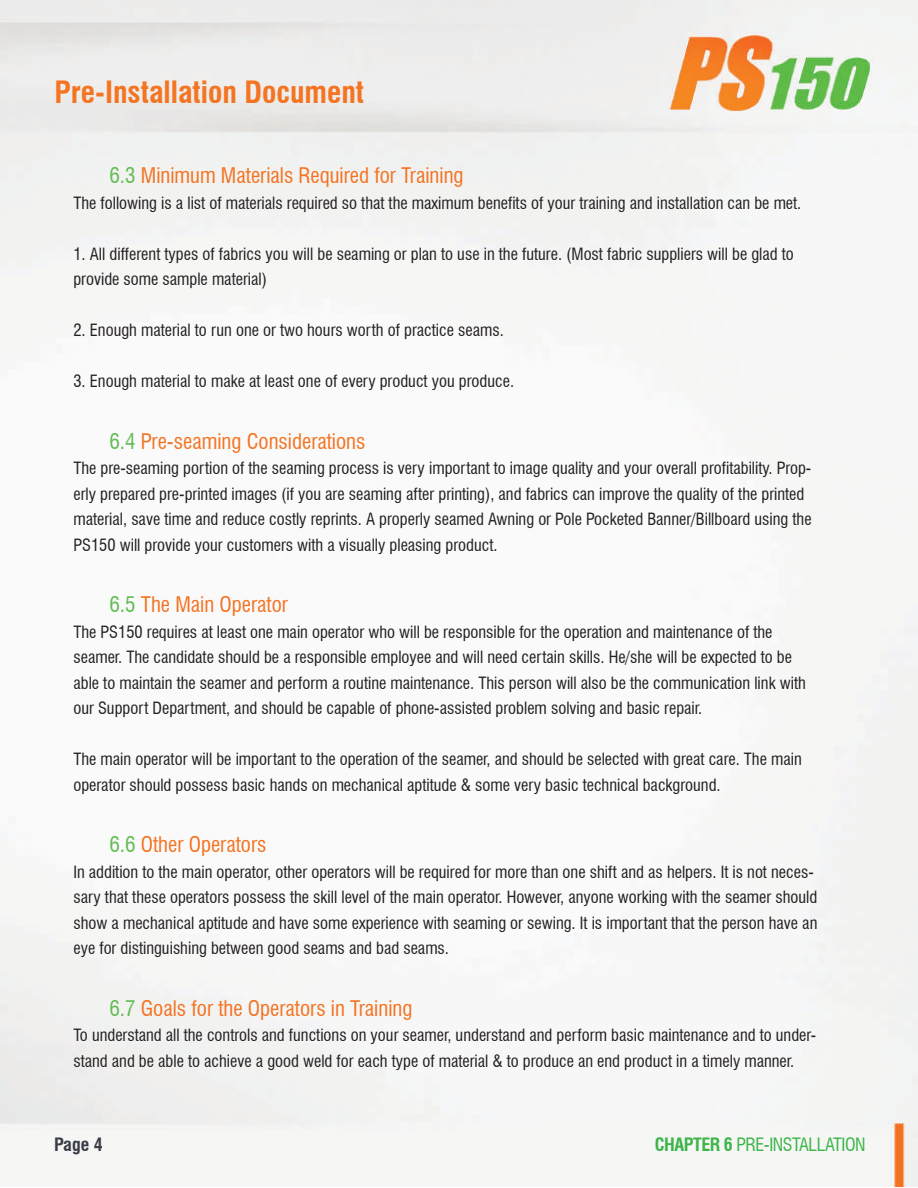
<style>
.page{position:relative;width:918px;height:1188px;background:#fff}
.page>*{position:absolute;margin:0;border:0;box-sizing:border-box;transform-origin:0 0}
.t1{font:700 condensed 30px "Swiss 721 BT";color:#f47421}
.t2{font:condensed 21px "Swiss 721 BT";color:#f47321}
.t3{font:condensed 18px "Swiss 721 BT";letter-spacing:-.025em;color:#3db54a}
.t4{font:700 condensed 18px "Swiss 721 BT";color:#383d47}
.t5{font:condensed 16.5px/25.5px "Swiss 721 BT";color:#231f20}
.s1{color:#62bc53}
.s2{font-weight:700}
</style>
<div class="page">
<img style="left:1px;top:0;width:917px;height:1187px">
<h1 class="t1" style="left:54px;top:74px;width:311px">Pre-Installation Document</h1>
<p class="t2" style="left:109px;top:163px;width:356px"><span class="s1">6.3</span> Minimum Materials Required for Training</p>
<p class="t5" style="left:73px;top:190px;width:729px">The following is a list of materials required so that the maximum benefits of your training and installation can be met.</p>
<p class="t5" style="left:73px;top:241px;width:722px">1. All different types of fabrics you will be seaming or plan to use in the future. (Most fabric suppliers will be glad to provide some sample material)</p>
<p class="t5" style="left:73px;top:317px;width:432px">2. Enough material to run one or two hours worth of practice seams.</p>
<p class="t5" style="left:73px;top:368px;width:442px">3. Enough material to make at least one of every product you produce.</p>
<p class="t2" style="left:109px;top:429px;width:258px"><span class="s1">6.4</span> Pre-seaming Considerations</p>
<p class="t5" style="left:73px;top:455px;width:740px">The pre-seaming portion of the seaming process is very important to image quality and your overall profitability. Prop&shy;erly prepared pre-printed images (if you are seaming after printing), and fabrics can improve the quality of the printed material, save time and reduce costly reprints. A properly seamed Awning or Pole Pocketed Banner/Billboard using the PS150 will provide your customers with a visually pleasing product.</p>
<p class="t2" style="left:109px;top:592px;width:180px"><span class="s1">6.5</span> The Main Operator</p>
<p class="t5" style="left:73px;top:619px;width:734px">The PS150 requires at least one main operator who will be responsible for the operation and maintenance of the seamer. The candidate should be a responsible employee and will need certain skills. He/she will be expected to be able to maintain the seamer and perform a routine maintenance. This person will also be the communication link with our Support Department, and should be capable of phone-assisted problem solving and basic repair.</p>
<p class="t5" style="left:73px;top:746px;width:730px">The main operator will be important to the operation of the seamer, and should be selected with great care. The main operator should possess basic hands on mechanical aptitude &amp; some very basic technical background.</p>
<p class="t2" style="left:109px;top:832px;width:159px"><span class="s1">6.6</span> Other Operators</p>
<p class="t5" style="left:73px;top:859px;width:745px">In addition to the main operator, other operators will be required for more than one shift and as helpers. It is not neces&shy;sary that these operators possess the skill level of the main operator. However, anyone working with the seamer should show a mechanical aptitude and have some experience with seaming or sewing. It is important that the person have an eye for distinguishing between good seams and bad seams.</p>
<p class="t2" style="left:109px;top:996px;width:304px"><span class="s1">6.7</span> Goals for the Operators in Training</p>
<p class="t5" style="left:73px;top:1022px;width:744px">To understand all the controls and functions on your seamer, understand and perform basic maintenance and to under&shy;stand and be able to achieve a good weld for each type of material &amp; to produce an end product in a timely manner.</p>
<p class="t4" style="left:54px;top:1134px;width:50px">Page 4</p>
<p class="t3" style="left:655px;top:1134px;width:212px"><span class="s2">CHAPTER 6</span> PRE-INSTALLATION</p>
</div>
